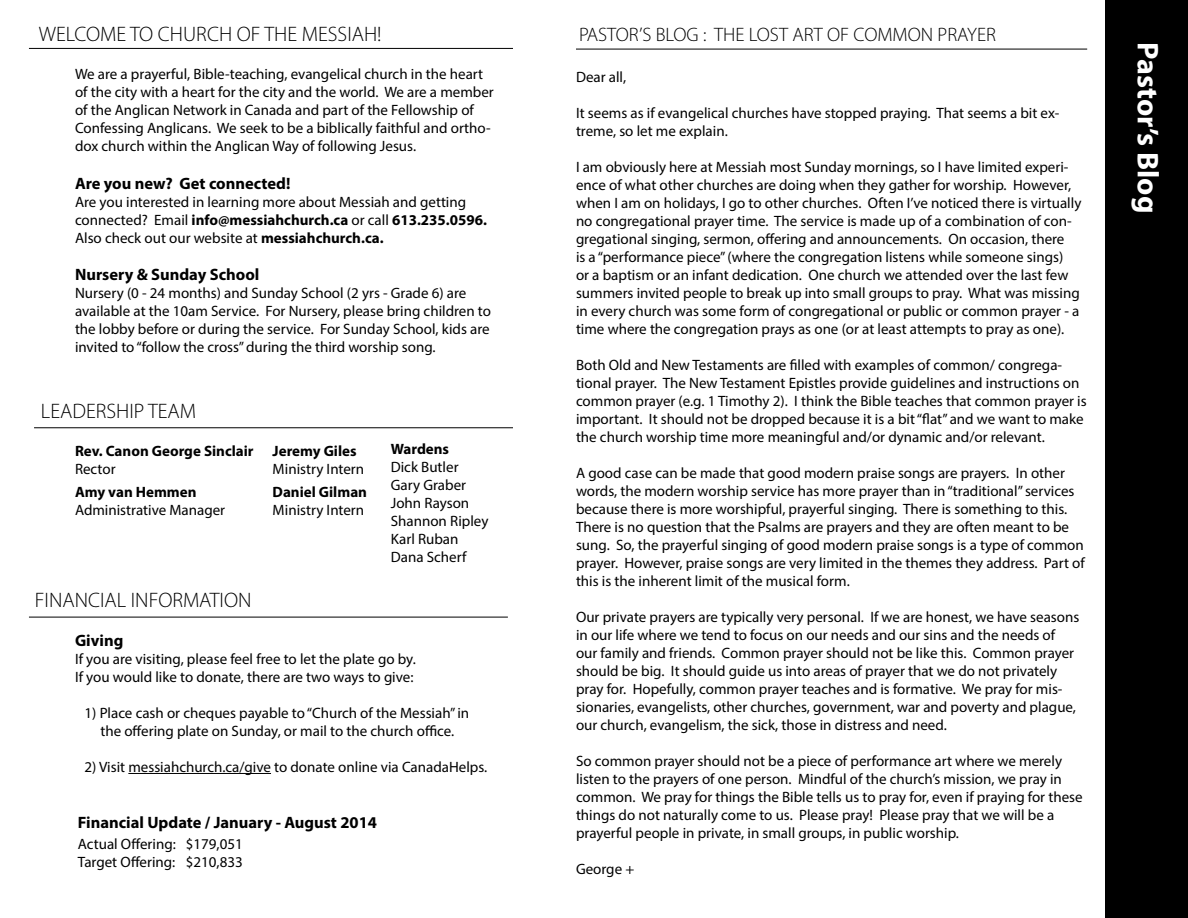
<style>
.page{position:relative;width:1188px;height:918px;background:#fff}
.page>*{position:absolute;margin:0;border:0;box-sizing:border-box;transform-origin:0 0}
.t1{font:700 30px "Myriad Pro";color:#fff}
.t2{font:300 21px "Myriad Pro";color:#000}
.t3{font:300 19.5px "Myriad Pro";color:#000}
.t4{font:700 16.5px "Myriad Pro";color:#000}
.t5{font:15px/18px "Myriad Pro";color:#000}
.t6{font:700 15px "Myriad Pro";color:#000}
.s1{font-weight:700}
</style>
<div class="page">
<div style="left:1105px;top:0;width:83px;height:918px;background:#000"></div>
<hr style="left:576px;top:49px;width:511px;height:1px;background:#000">
<hr style="left:29px;top:48px;width:484px;height:1px;background:#000">
<hr style="left:34px;top:427px;width:479px;height:1px;background:#000">
<hr style="left:128px;top:773px;width:143px;height:1px;background:#000">
<hr style="left:29px;top:617px;width:479px;height:1px;background:#000">
<h2 class="t2" style="left:39px;top:22px;width:344px">WELCOME TO CHURCH OF THE MESSIAH!</h2>
<h3 class="t3" style="left:579px;top:24px;width:419px">PASTOR’S BLOG : THE LOST ART OF COMMON PRAYER</h3>
<p class="t5" style="left:75px;top:65px;width:420px">We are a prayerful, Bible-teaching, evangelical church in the heart of the city with a heart for the city and the world. We are a member of the Anglican Network in Canada and part of the Fellowship of Confessing Anglicans. We seek to be a biblically faithful and ortho&shy;dox church within the Anglican Way of following Jesus.</p>
<p class="t4" style="left:75px;top:173px;width:217px">Are you new? Get connected!</p>
<p class="t5" style="left:75px;top:193px;width:414px">Are you interested in learning more about Messiah and getting connected? Email <span class="s1">info@messiahchurch.ca</span> or call <span class="s1">613.235.0596.<br></span>Also check out our website at <span class="s1">messiahchurch.ca.</span></p>
<p class="t4" style="left:75px;top:264px;width:186px">Nursery &amp; Sunday School</p>
<p class="t5" style="left:75px;top:284px;width:418px">Nursery (0 - 24 months) and Sunday School (2 yrs - Grade 6) are available at the 10am Service. For Nursery, please bring children to the lobby before or during the service. For Sunday School, kids are invited to “follow the cross” during the third worship song.</p>
<h2 class="t2" style="left:41px;top:399px;width:157px">LEADERSHIP TEAM</h2>
<p class="t6" style="left:75px;top:441px;width:180px">Rev. Canon George Sinclair</p>
<p class="t5" style="left:75px;top:460px;width:42px">Rector</p>
<p class="t6" style="left:75px;top:482px;width:123px">Amy van Hemmen</p>
<p class="t5" style="left:75px;top:501px;width:152px">Administrative Manager</p>
<p class="t6" style="left:273px;top:441px;width:86px">Jeremy Giles</p>
<p class="t5" style="left:273px;top:460px;width:93px">Ministry Intern</p>
<p class="t6" style="left:273px;top:482px;width:96px">Daniel Gilman</p>
<p class="t5" style="left:273px;top:501px;width:93px">Ministry Intern</p>
<h2 class="t2" style="left:35px;top:589px;width:218px">FINANCIAL INFORMATION</h2>
<p class="t6" style="left:391px;top:439px;width:60px">Wardens</p>
<p class="t5" style="left:391px;top:457px;width:99px">Dick Butler<br>Gary Graber<br>John Rayson<br>Shannon Ripley<br>Karl Ruban<br>Dana Scherf</p>
<p class="t4" style="left:75px;top:630px;width:50px">Giving</p>
<p class="t5" style="left:75px;top:650px;width:342px">If you are visiting, please feel free to let the plate go by.<br>If you would like to donate, there are two ways to give:</p>
<p class="t5" style="left:85px;top:704px;width:386px;text-align:center">1) Place cash or cheques payable to “Church of the Messiah” in the offering plate on Sunday, or mail to the church office.</p>
<p class="t5" style="left:85px;top:758px;width:404px">2) Visit messiahchurch.ca/give to donate online via CanadaHelps.</p>
<p class="t4" style="left:78px;top:811px;width:301px">Financial Update / January - August 2014</p>
<p class="t5" style="left:78px;top:834px;width:166px">Actual Offering: $179,051<br>Target Offering: $210,833</p>
<p class="t5" style="left:576px;top:68px;width:52px">Dear all,</p>
<p class="t5" style="left:576px;top:104px;width:485px">It seems as if evangelical churches have stopped praying. That seems a bit ex&shy;treme, so let me explain.</p>
<p class="t5" style="left:576px;top:158px;width:507px">I am obviously here at Messiah most Sunday mornings, so I have limited experi&shy;ence of what other churches are doing when they gather for worship. However, when I am on holidays, I go to other churches. Often I’ve noticed there is virtually no congregational prayer time. The service is made up of a combination of con&shy;gregational singing, sermon, offering and announcements. On occasion, there<br>is a “performance piece” (where the congregation listens while someone sings)<br>or a baptism or an infant dedication. One church we attended over the last few summers invited people to break up into small groups to pray. What was missing in every church was some form of congregational or public or common prayer - a time where the congregation prays as one (or at least attempts to pray as one).</p>
<p class="t5" style="left:576px;top:356px;width:512px">Both Old and New Testaments are filled with examples of common/ congrega&shy;tional prayer. The New Testament Epistles provide guidelines and instructions on common prayer (e.g. 1 Timothy 2). I think the Bible teaches that common prayer is important. It should not be dropped because it is a bit “flat” and we want to make the church worship time more meaningful and/or dynamic and/or relevant.</p>
<p class="t5" style="left:576px;top:464px;width:510px">A good case can be made that good modern praise songs are prayers. In other words, the modern worship service has more prayer than in “traditional” services because there is more worshipful, prayerful singing. There is something to this.<br>There is no question that the Psalms are prayers and they are often meant to be sung. So, the prayerful singing of good modern praise songs is a type of common prayer. However, praise songs are very limited in the themes they address. Part of this is the inherent limit of the musical form.</p>
<p class="t5" style="left:576px;top:608px;width:505px">Our private prayers are typically very personal. If we are honest, we have seasons in our life where we tend to focus on our needs and our sins and the needs of our family and friends. Common prayer should not be like this. Common prayer should be big. It should guide us into areas of prayer that we do not privately pray for. Hopefully, common prayer teaches and is formative. We pray for mis&shy;sionaries, evangelists, other churches, government, war and poverty and plague, our church, evangelism, the sick, those in distress and need.</p>
<p class="t5" style="left:576px;top:752px;width:508px">So common prayer should not be a piece of performance art where we merely listen to the prayers of one person. Mindful of the church’s mission, we pray in common. We pray for things the Bible tells us to pray for, even if praying for these things do not naturally come to us. Please pray! Please pray that we will be a prayerful people in private, in small groups, in public worship.</p>
<p class="t5" style="left:576px;top:860px;width:60px">George +</p>
<h1 class="t1" style="left:1167px;top:42px;width:173px;rotate:90deg">Pastor’s Blog</h1>
</div>
